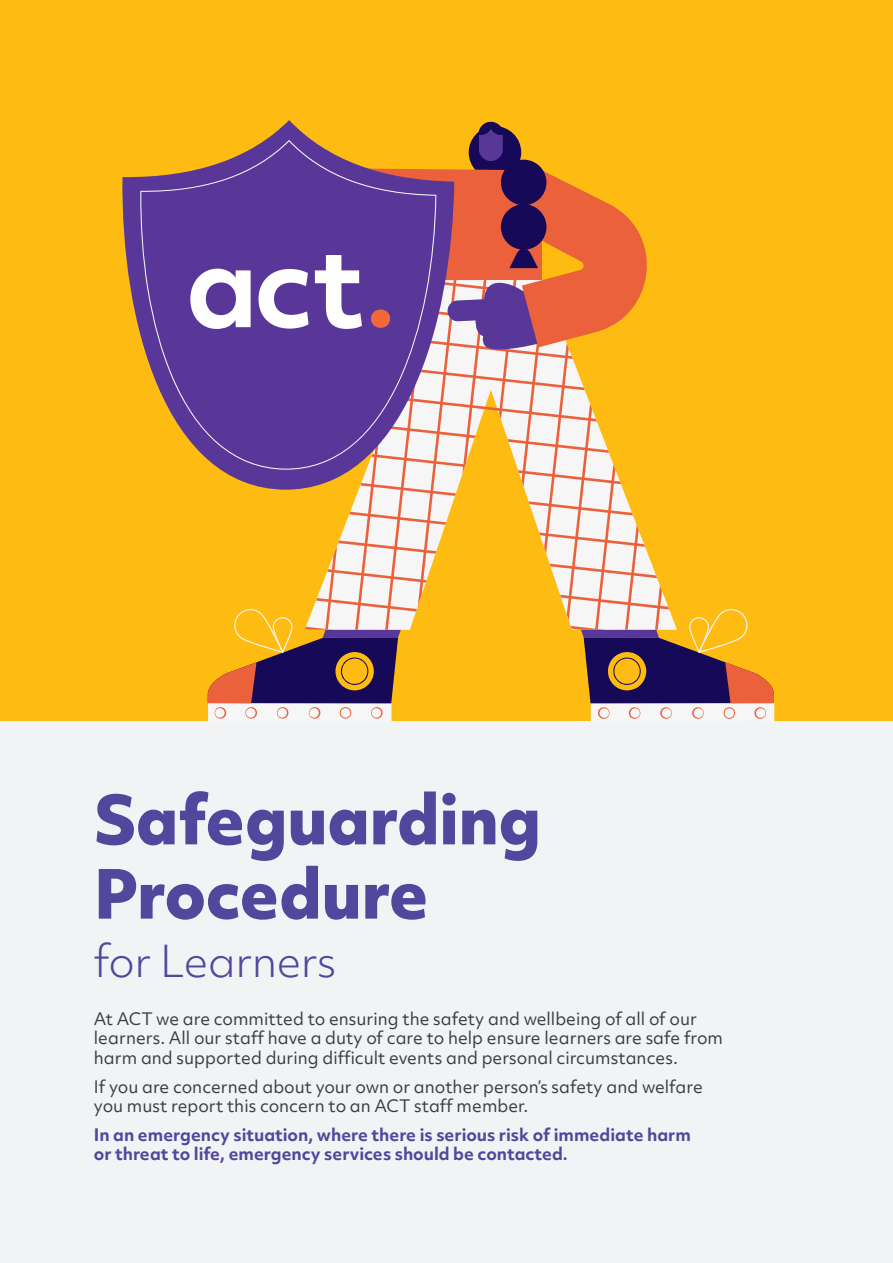
<style>
.page{position:relative;width:893px;height:1263px;background:#fff}
.page>*{position:absolute;margin:0;border:0;box-sizing:border-box;transform-origin:0 0}
.t1{font:800 65.25px/74.2px "Objektiv Mk 2";letter-spacing:-.01em;color:#52469d}
.t2{font:300 42.15px "Objektiv Mk 2";letter-spacing:-.01em;color:#52469d}
.t3{font:16.5px/19.8px "Objektiv Mk 2";color:#3a3e42}
.t4{font:700 16.5px/19.8px "Objektiv Mk 2";color:#52469d}
</style>
<div class="page">
<div style="left:0;top:704px;width:893px;height:559px;background:#f2f3f4"></div>
<div style="left:0;top:0;width:893px;height:721px;background:#febb12"></div>
<svg style="left:326px;top:356px;width:330px;height:244px"></svg>
<svg style="left:122px;top:120px;width:332px;height:371px"></svg>
<svg style="left:140px;top:140px;width:296px;height:330px;background:#77538d"></svg>
<div style="left:591px;top:703px;width:183px;height:19px;background:#f6f6f6"></div>
<div style="left:208px;top:703px;width:183px;height:19px;background:#f6f6f6"></div>
<svg style="left:208px;top:574px;width:212px;height:145px"></svg>
<svg style="left:562px;top:574px;width:212px;height:145px"></svg>
<svg style="left:190px;top:269px;width:61px;height:60px;background:#c4b8da"></svg>
<svg style="left:258px;top:269px;width:51px;height:60px;background:#ae9ecd"></svg>
<svg style="left:315px;top:122px;width:332px;height:234px"></svg>
<h1 class="t1" style="left:94px;top:781px;width:449px">Safeguarding<br>Procedure</h1>
<h2 class="t2" style="left:94px;top:933px;width:244px">for Learners</h2>
<p class="t3" style="left:94px;top:1008px;width:631px">At ACT we are committed to ensuring the safety and wellbeing of all of our learners. All our staff have a duty of care to help ensure learners are safe from harm and supported during difficult events and personal circumstances.</p>
<p class="t3" style="left:94px;top:1076px;width:610px">If you are concerned about your own or another person’s safety and welfare you must report this concern to an ACT staff member.</p>
<p class="t4" style="left:94px;top:1124px;width:598px">In an emergency situation, where there is serious risk of immediate harm or threat to life, emergency services should be contacted.</p>
</div>
